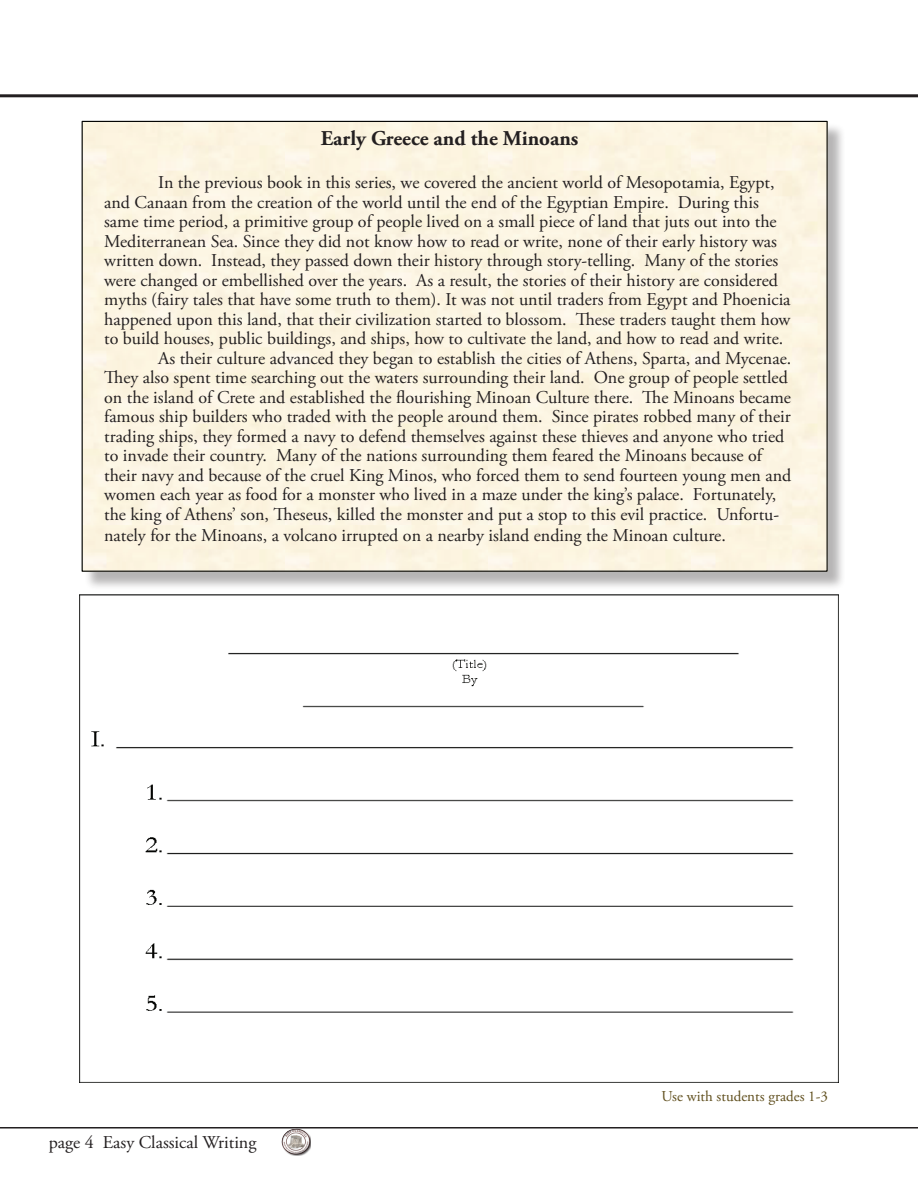
<style>
.page{position:relative;width:918px;height:1188px;background:#fff}
.page>*{position:absolute;margin:0;border:0;box-sizing:border-box;transform-origin:0 0}
.t1{font:700 21px "Adobe Garamond Pro";color:#231f20}
.t2{font:18px "Adobe Garamond Pro";color:#231f20}
.t3{font:15px "Adobe Garamond Pro";color:#604f1e}
</style>
<div class="page">
<div style="left:84px;top:123px;width:762px;height:468px;background:#231f20;opacity:.33"></div>
<img style="left:87px;top:126px;width:751px;height:456px">
<div style="left:82px;top:121px;width:745px;height:450px;background:#fcf4e1"></div>
<hr style="left:0;top:1127px;width:918px;height:2px;background:#231f20">
<hr style="left:0;top:94px;width:918px;height:3px;background:#231f20">
<img style="left:80px;top:594px;width:759px;height:489px">
<img style="left:282px;top:1128px;width:28px;height:27px">
<p class="t1" style="left:321px;top:126px;width:259px">Early Greece and the Minoans</p>
<p class="t2" style="left:158px;top:172px;width:618px">In the previous book in this series, we covered the ancient world of Mesopotamia, Egypt,</p>
<p class="t2" style="left:104px;top:191px;width:656px">and Canaan from the creation of the world until the end of the Egyptian Empire. During this</p>
<p class="t2" style="left:104px;top:211px;width:674px">same time period, a primitive group of people lived on a small piece of land that juts out into the</p>
<p class="t2" style="left:104px;top:230px;width:674px">Mediterranean Sea. Since they did not know how to read or write, none of their early history was</p>
<p class="t2" style="left:104px;top:250px;width:676px">written down. Instead, they passed down their history through story-telling. Many of the stories</p>
<p class="t2" style="left:104px;top:269px;width:675px">were changed or embellished over the years. As a result, the stories of their history are considered</p>
<p class="t2" style="left:104px;top:289px;width:688px">myths (fairy tales that have some truth to them). It was not until traders from Egypt and Phoenicia</p>
<p class="t2" style="left:104px;top:308px;width:688px">happened upon this land, that their civilization started to blossom. These traders taught them how</p>
<p class="t2" style="left:104px;top:328px;width:681px">to build houses, public buildings, and ships, how to cultivate the land, and how to read and write.</p>
<p class="t2" style="left:158px;top:347px;width:635px">As their culture advanced they began to establish the cities of Athens, Sparta, and Mycenae.</p>
<p class="t2" style="left:104px;top:367px;width:685px">They also spent time searching out the waters surrounding their land. One group of people settled</p>
<p class="t2" style="left:104px;top:386px;width:688px">on the island of Crete and established the flourishing Minoan Culture there. The Minoans became</p>
<p class="t2" style="left:104px;top:406px;width:688px">famous ship builders who traded with the people around them. Since pirates robbed many of their</p>
<p class="t2" style="left:104px;top:425px;width:682px">trading ships, they formed a navy to defend themselves against these thieves and anyone who tried</p>
<p class="t2" style="left:104px;top:445px;width:660px">to invade their country. Many of the nations surrounding them feared the Minoans because of</p>
<p class="t2" style="left:104px;top:464px;width:689px">their navy and because of the cruel King Minos, who forced them to send fourteen young men and</p>
<p class="t2" style="left:104px;top:484px;width:674px">women each year as food for a monster who lived in a maze under the king’s palace. Fortunately,</p>
<p class="t2" style="left:104px;top:503px;width:677px">the king of Athens’ son, Theseus, killed the monster and put a stop to this evil practice. Unfortu-</p>
<p class="t2" style="left:104px;top:525px;width:623px">nately for the Minoans, a volcano irrupted on a nearby island ending the Minoan culture.</p>
<p class="t2" style="left:49px;top:1131px;width:209px">page 4 Easy Classical Writing</p>
<p class="t3" style="left:661px;top:1088px;width:168px">Use with students grades 1-3</p>
</div>
